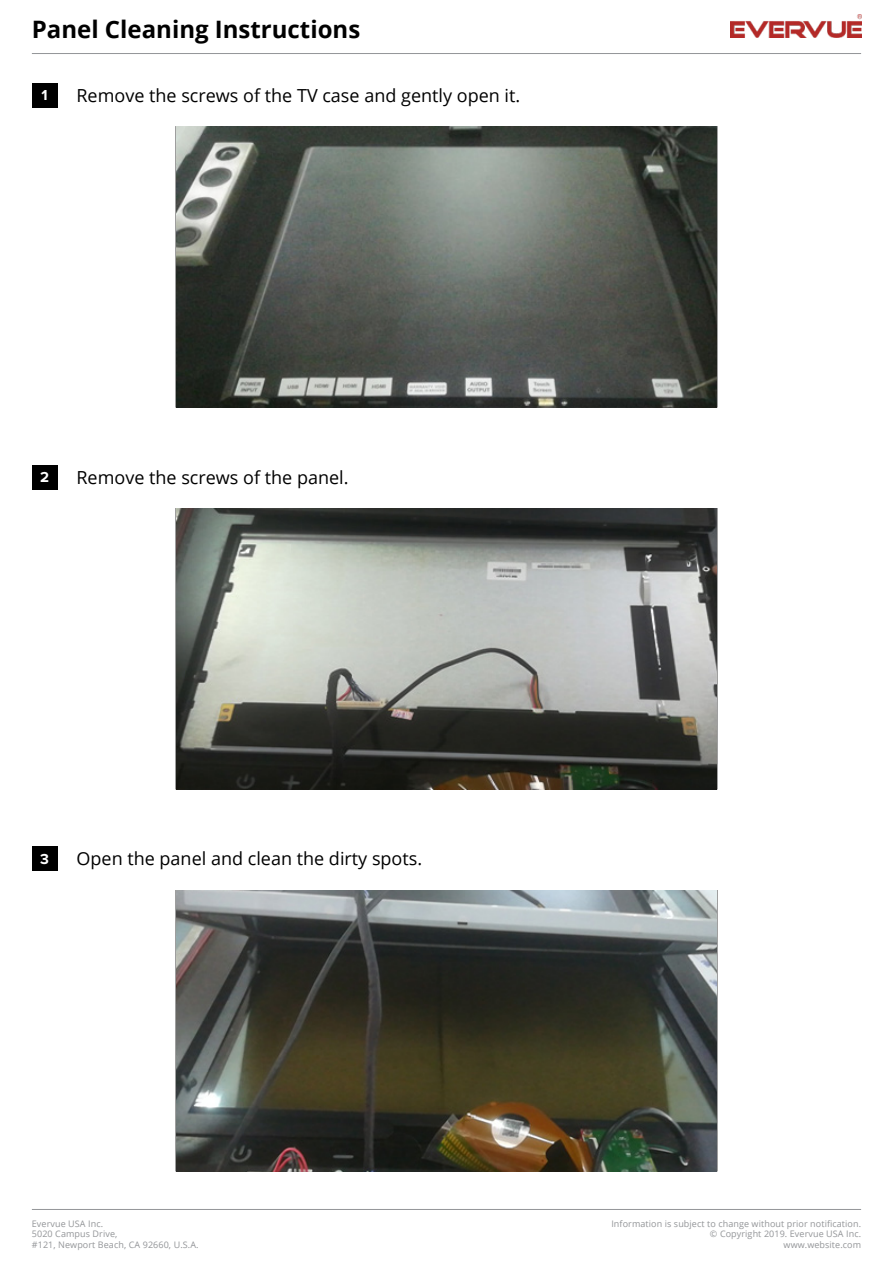
<style>
.page{position:relative;width:893px;height:1263px;background:#fff}
.page>*{position:absolute;margin:0;border:0;box-sizing:border-box;transform-origin:0 0}
.t1{font:700 24px "Open Sans";color:#000}
.t2{font:18px "Open Sans";color:#000}
.t3{font:700 15px "Proxima Nova";color:#fff}
.t4{font:9px/10.5px "Open Sans";letter-spacing:.01em;color:#939598;text-align:right}
</style>
<div class="page">
<hr style="left:32px;top:1209px;width:829px;height:1px;background:#939598">
<hr style="left:32px;top:53px;width:829px;height:1px;background:#939598">
<img style="left:731px;top:14px;width:130px;height:23px">
<div style="left:32px;top:83px;width:25px;height:24px;background:#000"></div>
<div style="left:32px;top:465px;width:25px;height:24px;background:#000"></div>
<div style="left:32px;top:847px;width:25px;height:24px;background:#000"></div>
<img style="left:176px;top:126px;width:541px;height:281px">
<img style="left:176px;top:508px;width:541px;height:281px">
<img style="left:176px;top:890px;width:540px;height:281px">
<h1 class="t1" style="left:32px;top:12px;width:330px">Panel Cleaning Instructions</h1>
<h3 class="t3" style="left:42px;top:88px;width:8px">1</h3>
<h2 class="t2" style="left:77px;top:83px;width:445px">Remove the screws of the TV case and gently open it.</h2>
<h3 class="t3" style="left:40px;top:470px;width:10px">2</h3>
<h2 class="t2" style="left:77px;top:465px;width:274px">Remove the screws of the panel.</h2>
<h3 class="t3" style="left:40px;top:852px;width:10px">3</h3>
<h2 class="t2" style="left:77px;top:846px;width:347px">Open the panel and clean the dirty spots.</h2>
<p class="t4" style="left:32px;top:1218px;width:168px;text-align:left">Evervue USA Inc.<br>5020 Campus Drive,<br>#121, Newport Beach, CA 92660, U.S.A.</p>
<p class="t4" style="left:611px;top:1218px;width:251px">Information is subject to change without prior notification. © Copyright 2019. Evervue USA Inc.<br>www.website.com</p>
</div>
